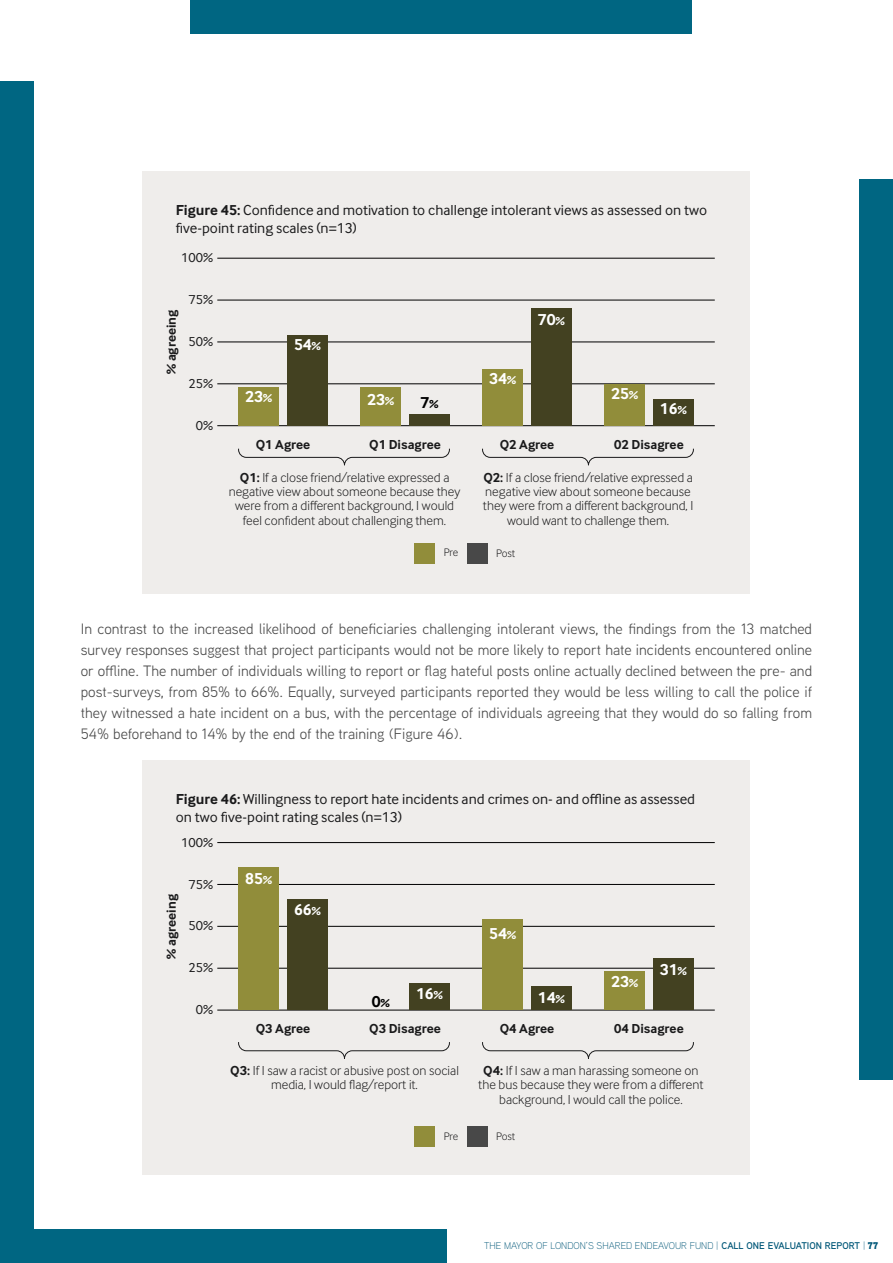
<style>
.page{position:relative;width:893px;height:1263px;background:#fff}
.page>*{position:absolute;margin:0;border:0;box-sizing:border-box;transform-origin:0 0}
.t1{font:700 16.5px "Inter Face";color:#fff}
.t2{font:700 16.5px "Inter Face";color:#000}
.t3{font:15px/21px "Aaux Next";color:#484848;text-align:justify}
.t4{font:15px/18px "Inter Face";color:#1a1a1b}
.t5{font:300 13.5px/14.2px "Inter Face";color:#1a1a1b;text-align:center}
.t6{font:700 13.5px "Inter Face";color:#1a1a1b}
.t7{font:13.5px "Inter Face";color:#1a1a1b}
.t8{font:300 11.25px "Inter Face";color:#1a1a1b}
.t9{font:300 9.75px "Aaux Next";color:#005778}
.s1{font-weight:700}
.s2{font-size:12px}
.s3{font-weight:600}
.s4{font-weight:900}
</style>
<div class="page">
<div style="left:0;top:1229px;width:446px;height:34px;background:#006682"></div>
<div style="left:0;top:81px;width:34px;height:1182px;background:#006682"></div>
<div style="left:190px;top:0;width:502px;height:34px;background:#006682"></div>
<div style="left:859px;top:179px;width:34px;height:901px;background:#006682"></div>
<div style="left:143px;top:171px;width:607px;height:423px;background:#efedeb"></div>
<hr style="left:217px;top:258px;width:498px;height:1px;background:#000">
<hr style="left:217px;top:300px;width:498px;height:1px;background:#000">
<hr style="left:217px;top:342px;width:498px;height:1px;background:#000">
<hr style="left:217px;top:384px;width:498px;height:1px;background:#000">
<hr style="left:217px;top:425px;width:498px;height:1px;background:#000">
<div style="left:239px;top:387px;width:40px;height:39px;background:#918d3a"></div>
<div style="left:287px;top:335px;width:40px;height:91px;background:#434121"></div>
<div style="left:409px;top:414px;width:40px;height:12px;background:#434121"></div>
<div style="left:361px;top:387px;width:40px;height:39px;background:#918d3a"></div>
<div style="left:483px;top:369px;width:40px;height:57px;background:#918d3a"></div>
<div style="left:531px;top:308px;width:40px;height:118px;background:#434121"></div>
<div style="left:604px;top:384px;width:41px;height:42px;background:#918d3a"></div>
<div style="left:653px;top:399px;width:40px;height:27px;background:#434121"></div>
<div style="left:414px;top:543px;width:21px;height:20px;background:#918d3a"></div>
<div style="left:467px;top:543px;width:21px;height:20px;background:#484848"></div>
<svg style="left:238px;top:448px;width:456px;height:18px"></svg>
<div style="left:143px;top:760px;width:607px;height:415px;background:#efedeb"></div>
<hr style="left:217px;top:842px;width:498px;height:1px;background:#000">
<hr style="left:217px;top:884px;width:498px;height:1px;background:#000">
<hr style="left:217px;top:926px;width:498px;height:1px;background:#000">
<hr style="left:217px;top:968px;width:498px;height:1px;background:#000">
<hr style="left:217px;top:1010px;width:498px;height:1px;background:#000">
<div style="left:239px;top:868px;width:40px;height:142px;background:#918d3a"></div>
<div style="left:287px;top:899px;width:40px;height:111px;background:#434121"></div>
<div style="left:409px;top:983px;width:40px;height:27px;background:#434121"></div>
<div style="left:483px;top:920px;width:40px;height:90px;background:#918d3a"></div>
<div style="left:531px;top:987px;width:40px;height:23px;background:#434121"></div>
<div style="left:604px;top:971px;width:41px;height:39px;background:#918d3a"></div>
<div style="left:653px;top:958px;width:40px;height:52px;background:#434121"></div>
<div style="left:414px;top:1126px;width:21px;height:20px;background:#918d3a"></div>
<div style="left:467px;top:1126px;width:21px;height:20px;background:#484848"></div>
<svg style="left:238px;top:1042px;width:456px;height:17px"></svg>
<p class="t4" style="left:176px;top:201px;width:533px"><span class="s1">Figure 45:</span> Confidence and motivation to challenge intolerant views as assessed on two five-point rating scales (n=13)</p>
<p class="t7" style="left:181px;top:250px;width:33px">100%</p>
<p class="t7" style="left:188px;top:292px;width:26px">75%</p>
<p class="t7" style="left:188px;top:334px;width:26px">50%</p>
<p class="t7" style="left:188px;top:376px;width:26px">25%</p>
<p class="t7" style="left:196px;top:418px;width:19px">0%</p>
<p class="t6" style="left:163px;top:374px;width:66px;rotate:-90deg">% agreeing</p>
<p class="t1" style="left:245px;top:387px;width:28px">23<span class="s2">%</span></p>
<p class="t1" style="left:294px;top:335px;width:28px">54<span class="s2">%</span></p>
<p class="t6" style="left:256px;top:436px;width:56px">Q1 Agree</p>
<p class="t1" style="left:367px;top:390px;width:28px">23<span class="s2">%</span></p>
<p class="t2" style="left:420px;top:393px;width:19px">7<span class="s2">%</span></p>
<p class="t6" style="left:369px;top:436px;width:73px">Q1 Disagree</p>
<p class="t1" style="left:489px;top:369px;width:28px">34<span class="s2">%</span></p>
<p class="t1" style="left:538px;top:310px;width:28px">70<span class="s2">%</span></p>
<p class="t6" style="left:500px;top:436px;width:56px">Q2 Agree</p>
<p class="t1" style="left:611px;top:384px;width:28px">25<span class="s2">%</span></p>
<p class="t1" style="left:660px;top:399px;width:28px">16<span class="s2">%</span></p>
<p class="t6" style="left:614px;top:436px;width:71px">02 Disagree</p>
<p class="t5" style="left:229px;top:470px;width:233px"><span class="s1">Q1:</span> If a close friend/relative expressed a negative view about someone because they were from a different background, I would feel confident about challenging them.</p>
<p class="t5" style="left:483px;top:470px;width:212px"><span class="s1">Q2:</span> If a close friend/relative expressed a negative view about someone because they were from a different background, I would want to challenge them.</p>
<p class="t8" style="left:444px;top:546px;width:16px">Pre</p>
<p class="t8" style="left:496px;top:547px;width:21px">Post</p>
<p class="t3" style="left:81px;top:618px;width:733px">In contrast to the increased likelihood of beneficiaries challenging intolerant views, the findings from the 13 matched survey responses suggest that project participants would not be more likely to report hate incidents encountered online or offline. The number of individuals willing to report or flag hateful posts online actually declined between the pre- and post-surveys, from 85% to 66%. Equally, surveyed participants reported they would be less willing to call the police if they witnessed a hate incident on a bus, with the percentage of individuals agreeing that they would do so falling from 54% beforehand to 14% by the end of the training (Figure 46).</p>
<p class="t4" style="left:176px;top:790px;width:521px"><span class="s1">Figure 46:</span> Willingness to report hate incidents and crimes on- and offline as assessed on two five-point rating scales (n=13)</p>
<p class="t7" style="left:181px;top:834px;width:33px">100%</p>
<p class="t7" style="left:188px;top:876px;width:26px">75%</p>
<p class="t7" style="left:188px;top:918px;width:26px">50%</p>
<p class="t7" style="left:188px;top:960px;width:26px">25%</p>
<p class="t7" style="left:196px;top:1002px;width:19px">0%</p>
<p class="t6" style="left:163px;top:958px;width:66px;rotate:-90deg">% agreeing</p>
<p class="t1" style="left:245px;top:869px;width:28px">85<span class="s2">%</span></p>
<p class="t1" style="left:294px;top:900px;width:28px">66<span class="s2">%</span></p>
<p class="t6" style="left:256px;top:1021px;width:56px">Q3 Agree</p>
<p class="t1" style="left:489px;top:924px;width:28px">54<span class="s2">%</span></p>
<p class="t2" style="left:372px;top:992px;width:19px">0<span class="s2">%</span></p>
<p class="t1" style="left:416px;top:984px;width:28px">16<span class="s2">%</span></p>
<p class="t1" style="left:538px;top:988px;width:28px">14<span class="s2">%</span></p>
<p class="t1" style="left:611px;top:971px;width:28px">23<span class="s2">%</span></p>
<p class="t1" style="left:660px;top:960px;width:28px">31<span class="s2">%</span></p>
<p class="t6" style="left:369px;top:1021px;width:73px">Q3 Disagree</p>
<p class="t6" style="left:500px;top:1021px;width:56px">Q4 Agree</p>
<p class="t6" style="left:614px;top:1021px;width:71px">04 Disagree</p>
<p class="t5" style="left:230px;top:1063px;width:230px"><span class="s1">Q3:</span> If I saw a racist or abusive post on social media, I would flag/report it.</p>
<p class="t5" style="left:478px;top:1063px;width:227px"><span class="s1">Q4:</span> If I saw a man harassing someone on the bus because they were from a different background, I would call the police.</p>
<p class="t8" style="left:444px;top:1129px;width:16px">Pre</p>
<p class="t8" style="left:496px;top:1130px;width:21px">Post</p>
<p class="t9" style="left:484px;top:1239px;width:395px">THE MAYOR OF LONDON’S SHARED ENDEAVOUR FUND | <span class="s3">CALL ONE EVALUATION REPORT</span> | <span class="s4">77</span></p>
</div>
